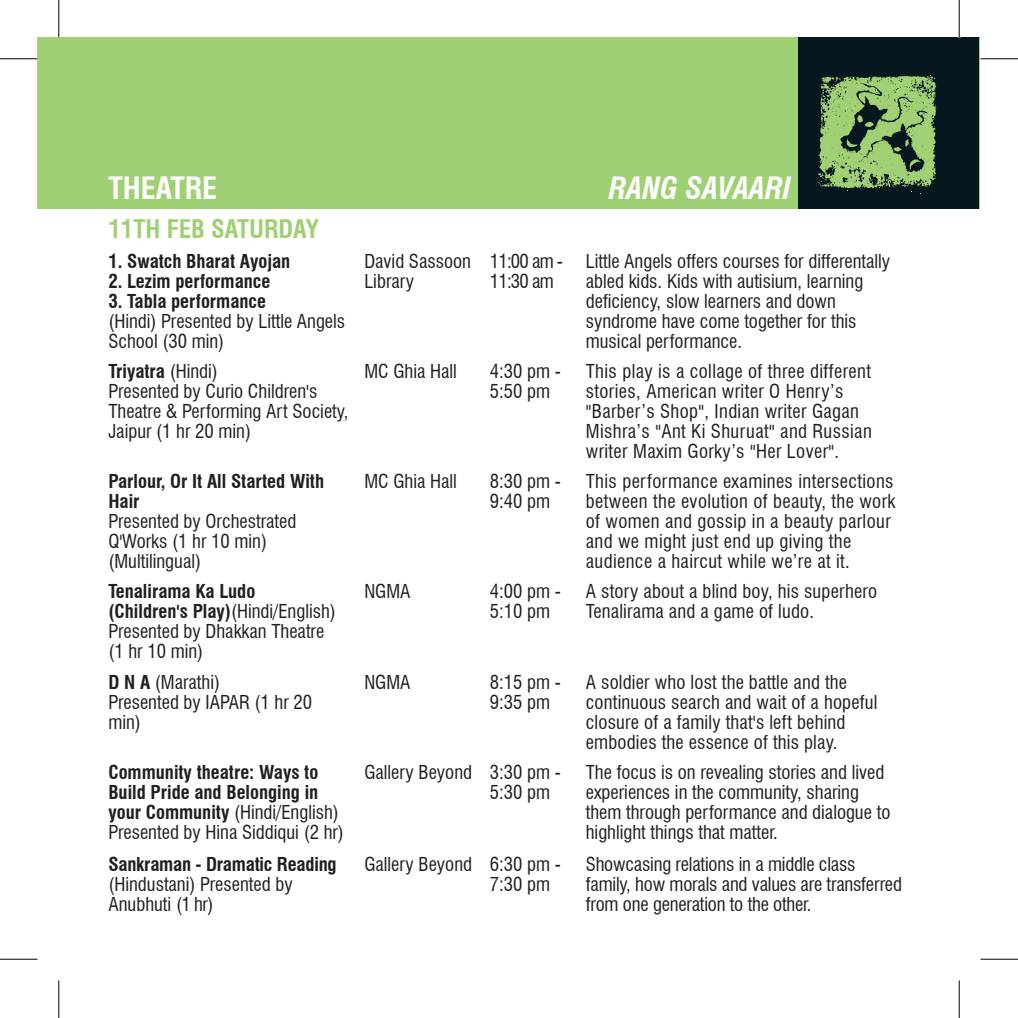
<style>
.page{position:relative;width:1018px;height:1018px;background:#fff}
.page>*{position:absolute;margin:0;border:0;box-sizing:border-box;transform-origin:0 0}
.t1{font:italic 700 condensed 30px "Swiss 721 BT";color:#fff}
.t2{font:700 condensed 30px "Swiss 721 BT";color:#fff}
.t3{font:700 condensed 25px "Swiss 721 BT";color:#a0d074}
.t4{font:condensed 18.75px/20px "Swiss 721 BT";color:#231f20}
.t5{font:condensed 18.75px/20px "Swiss 721 BT";letter-spacing:.02em;color:#231f20}
.t6{font:700 condensed 18.75px/20px "Swiss 721 BT";color:#231f20}
.t7{font:condensed 18.75px/20px "Swiss 721 BT";letter-spacing:-.04em;color:#231f20}
.s1{font-weight:700}
.s2{font-weight:400}
</style>
<div class="page">
<div style="left:38px;top:38px;width:942px;height:171px;background:#a0d074"></div>
<div style="left:798px;top:38px;width:181px;height:171px;background:#071720"></div>
<svg style="left:816px;top:75px;width:120px;height:119px"></svg>
<hr style="left:0;top:58px;width:38px;height:1px;background:#000">
<hr style="left:980px;top:58px;width:38px;height:1px;background:#000">
<hr style="left:0;top:958px;width:38px;height:1px;background:#000">
<hr style="left:980px;top:958px;width:38px;height:1px;background:#000">
<hr style="left:58px;top:0;width:1px;height:38px;background:#000">
<hr style="left:58px;top:980px;width:1px;height:38px;background:#000">
<hr style="left:958px;top:0;width:1px;height:38px;background:#000">
<hr style="left:958px;top:980px;width:1px;height:38px;background:#000">
<h1 class="t2" style="left:108px;top:170px;width:110px">THEATRE</h1>
<h1 class="t1" style="left:609px;top:170px;width:184px">RANG SAVAARI</h1>
<h2 class="t3" style="left:108px;top:214px;width:212px">11TH FEB SATURDAY</h2>
<p class="t6" style="left:108px;top:251px;width:183px">1. Swatch Bharat Ayojan</p>
<p class="t6" style="left:108px;top:271px;width:163px">2. Lezim performance</p>
<p class="t6" style="left:108px;top:291px;width:159px">3. Tabla performance</p>
<p class="t4" style="left:108px;top:311px;width:238px">(Hindi) Presented by Little Angels<br>School (30 min)</p>
<p class="t4" style="left:364px;top:251px;width:108px">David Sassoon<br>Library</p>
<p class="t7" style="left:490px;top:251px;width:75px">11:00 am -<br>11:30 am</p>
<p class="t4" style="left:586px;top:251px;width:306px">Little Angels offers courses for differentally abled kids. Kids with autisium, learning deficiency, slow learners and down syndrome have come together for this musical performance.</p>
<p class="t4" style="left:108px;top:361px;width:242px"><span class="s1">Triyatra</span> (Hindi)<br>Presented by Curio Children's<br>Theatre &amp; Performing Art Society,<br>Jaipur (1 hr 20 min)</p>
<p class="t4" style="left:364px;top:361px;width:94px">MC Ghia Hall</p>
<p class="t4" style="left:490px;top:361px;width:73px">4:30 pm -<br>5:50 pm</p>
<p class="t5" style="left:586px;top:361px;width:287px">This play is a collage of three different stories, American writer O Henry’s "Barber’s Shop", Indian writer Gagan Mishra’s "Ant Ki Shuruat" and Russian writer Maxim Gorky’s "Her Lover".</p>
<p class="t6" style="left:108px;top:471px;width:217px">Parlour, Or It All Started With<br>Hair</p>
<p class="t4" style="left:108px;top:511px;width:189px">Presented by Orchestrated<br>Q'Works (1 hr 10 min) (Multilingual)</p>
<p class="t4" style="left:364px;top:471px;width:94px">MC Ghia Hall</p>
<p class="t4" style="left:490px;top:471px;width:73px">8:30 pm -<br>9:40 pm</p>
<p class="t5" style="left:586px;top:471px;width:311px">This performance examines intersections between the evolution of beauty, the work of women and gossip in a beauty parlour and we might just end up giving the audience a haircut while we’re at it.</p>
<p class="t4" style="left:108px;top:581px;width:229px"><span class="s1">Tenalirama Ka Ludo (Children's Play)</span>(Hindi/English)<br>Presented by Dhakkan Theatre (1 hr 10 min)</p>
<p class="t4" style="left:364px;top:581px;width:48px">NGMA</p>
<p class="t4" style="left:490px;top:581px;width:73px">4:00 pm -<br>5:10 pm</p>
<p class="t4" style="left:586px;top:581px;width:293px">A story about a blind boy, his superhero<br>Tenalirama and a game of ludo.</p>
<p class="t4" style="left:108px;top:672px;width:205px"><span class="s1">D N A</span> (Marathi)<br>Presented by IAPAR (1 hr 20 min)</p>
<p class="t4" style="left:364px;top:672px;width:48px">NGMA</p>
<p class="t4" style="left:490px;top:672px;width:73px">8:15 pm -<br>9:35 pm</p>
<p class="t4" style="left:586px;top:672px;width:293px">A soldier who lost the battle and the continuous search and wait of a hopeful closure of a family that's left behind embodies the essence of this play.</p>
<p class="t6" style="left:108px;top:762px;width:237px">Community theatre: Ways to<br>Build Pride and Belonging in your Community <span class="s2">(Hindi/English)<br>Presented by Hina Siddiqui (2 hr)</span></p>
<p class="t4" style="left:490px;top:762px;width:73px;text-indent:-125px">Gallery Beyond 3:30 pm -<br>5:30 pm</p>
<p class="t4" style="left:586px;top:762px;width:306px">The focus is on revealing stories and lived experiences in the community, sharing them through performance and dialogue to highlight things that matter.</p>
<p class="t6" style="left:108px;top:854px;width:230px">Sankraman - Dramatic Reading</p>
<p class="t4" style="left:108px;top:874px;width:186px">(Hindustani) Presented by<br>Anubhuti (1 hr)</p>
<p class="t4" style="left:490px;top:854px;width:73px;text-indent:-125px">Gallery Beyond 6:30 pm -<br>7:30 pm</p>
<p class="t4" style="left:586px;top:854px;width:317px">Showcasing relations in a middle class family, how morals and values are transferred from one generation to the other.</p>
</div>
